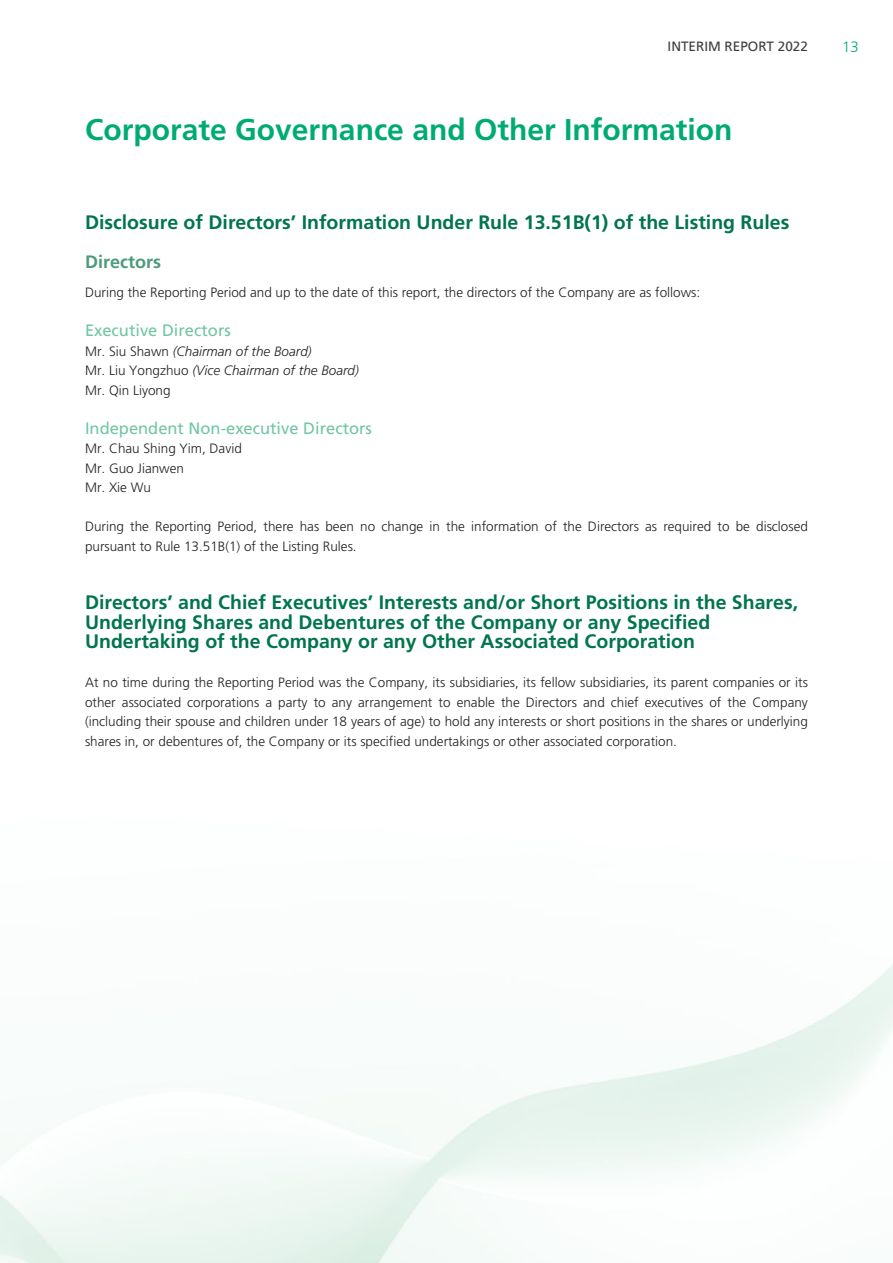
<style>
.page{position:relative;width:893px;height:1263px;background:#fff}
.page>*{position:absolute;margin:0;border:0;box-sizing:border-box;transform-origin:0 0}
.t1{font:700 30px "Frutiger LT Std";color:#00ab71}
.t2{font:700 19.5px/19.5px "Frutiger LT Std";color:#00754b}
.t3{font:700 18px "Frutiger LT Std";color:#4d9a7c}
.t4{font:16.5px "Frutiger LT Std";color:#70c6a3}
.t5{font:300 15px "Frutiger LT Std";color:#00ab71}
.t6{font:300 13.5px/19.5px "Frutiger LT Std";color:#231f20}
.t7{font:italic 300 13.5px/19.5px "Frutiger LT Std";color:#231f20}
.t8{font:13.5px "Frutiger LT Std";color:#3e3e3f}
.s1{font-style:normal}
</style>
<div class="page">
<svg style="left:0;top:964px;width:893px;height:299px"></svg>
<p class="t8" style="left:668px;top:39px;width:142px">INTERIM REPORT 2022</p>
<p class="t5" style="left:842px;top:39px;width:18px">13</p>
<h1 class="t1" style="left:85px;top:112px;width:649px">Corporate Governance and Other Information</h1>
<h2 class="t2" style="left:85px;top:212px;width:706px">Disclosure of Directors’ Information Under Rule 13.51B(1) of the Listing Rules</h2>
<h3 class="t3" style="left:85px;top:251px;width:77px">Directors</h3>
<p class="t6" style="left:85px;top:283px;width:617px">During the Reporting Period and up to the date of this report, the directors of the Company are as follows:</p>
<p class="t4" style="left:85px;top:321px;width:147px">Executive Directors</p>
<p class="t7" style="left:85px;top:341px;width:275px"><span class="s1">Mr. Siu Shawn</span> (Chairman of the Board)<br><span class="s1">Mr. Liu Yongzhuo</span> (Vice Chairman of the Board)<br><span class="s1">Mr. Qin Liyong</span></p>
<p class="t4" style="left:85px;top:418px;width:288px">Independent Non-executive Directors</p>
<p class="t6" style="left:85px;top:439px;width:158px">Mr. Chau Shing Yim, David<br>Mr. Guo Jianwen<br>Mr. Xie Wu</p>
<p class="t6" style="left:85px;top:517px;width:724px">During the Reporting Period, there has been no change in the information of the Directors as required to be disclosed pursuant to Rule 13.51B(1) of the Listing Rules.</p>
<h2 class="t2" style="left:85px;top:593px;width:714px">Directors’ and Chief Executives’ Interests and/or Short Positions in the Shares,<br>Underlying Shares and Debentures of the Company or any Specified<br>Undertaking of the Company or any Other Associated Corporation</h2>
<p class="t6" style="left:85px;top:673px;width:724px;text-align:justify">At no time during the Reporting Period was the Company, its subsidiaries, its fellow subsidiaries, its parent companies or its other associated corporations a party to any arrangement to enable the Directors and chief executives of the Company (including their spouse and children under 18 years of age) to hold any interests or short positions in the shares or underlying shares in, or debentures of, the Company or its specified undertakings or other associated corporation.</p>
</div>
